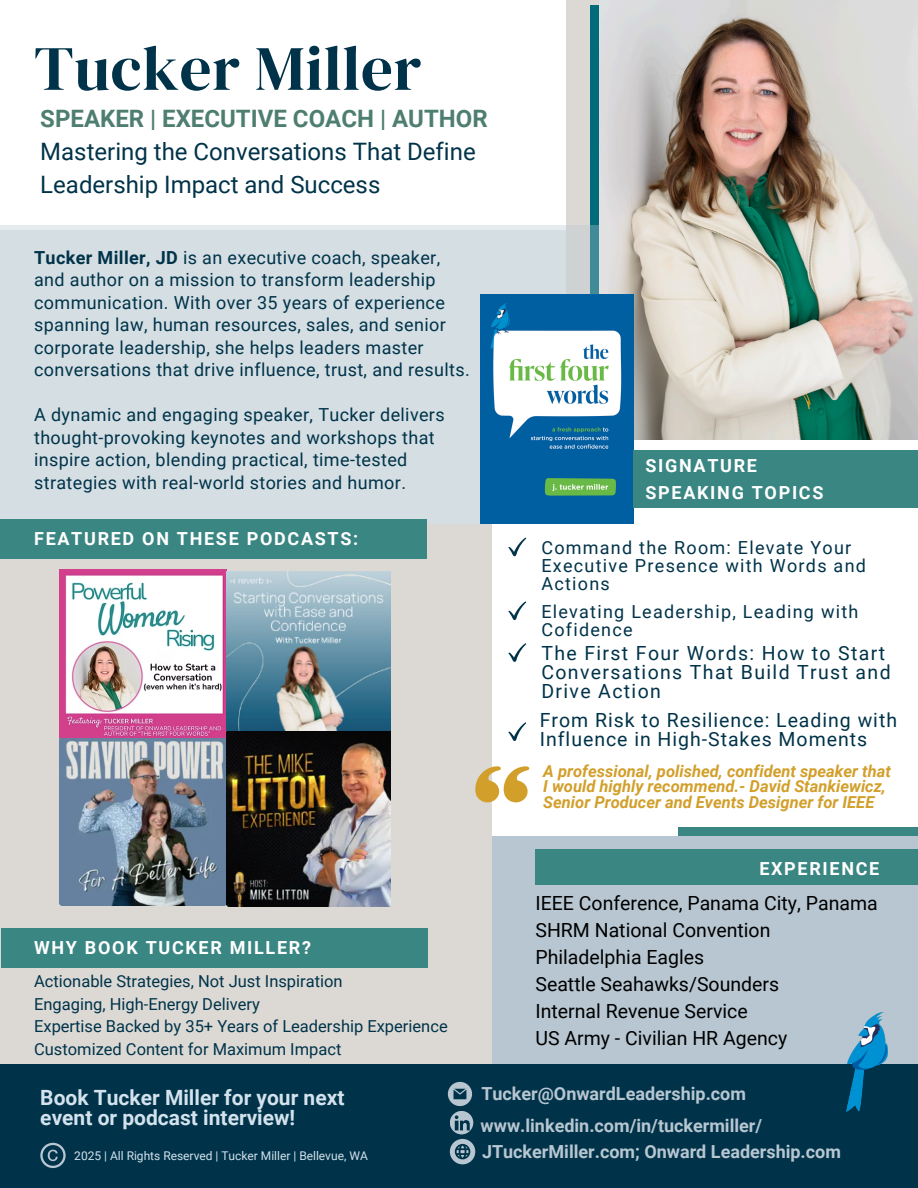
<style>
.page{position:relative;width:918px;height:1188px;background:#dcd9d5}
.page>*{position:absolute;margin:0;border:0;box-sizing:border-box;transform-origin:0 0}
.t1{font:63px "DM Serif Display";letter-spacing:.01em;color:#003349}
.t2{font:24px/32.7px "Roboto";color:#003349}
.t3{font:700 21px/20.2px "Roboto";color:#d3e2ed}
.t4{font:19.5px/27px "Roboto";color:#000}
.t5{font:19.5px/19.2px "Roboto";letter-spacing:.07em;color:#003349}
.t6{font:19.5px/19.2px "Roboto";letter-spacing:.05em;color:#003349}
.t7{font:18px/22.5px "Roboto";letter-spacing:.02em;color:#003349}
.t8{font:18px/18px "Roboto";letter-spacing:.07em;color:#003349}
.t9{font:700 18px "Roboto";color:#b7c6d1}
.t10{font:700 18px/27px "Roboto";letter-spacing:.095em;color:#fff}
.t11{font:16.5px "Roboto";color:#003349}
.t12{font:italic 700 16.5px/15.8px "Roboto";color:#d29f2b}
.t13{font:12px "Roboto";color:#d3e2ed}
.s1{font-weight:700;color:#4e7e70}
.s2{font-weight:700}
</style>
<div class="page">
<div style="left:0;top:0;width:566px;height:524px;background:#fff"></div>
<svg style="left:0;top:225px;width:600px;height:69px;fill:#e5ebee"></svg>
<div style="left:0;top:230px;width:566px;height:294px;background:#d4dee3"></div>
<div style="left:492px;top:439px;width:426px;height:439px;background:#fff"></div>
<div style="left:678px;top:828px;width:240px;height:130px;background:#3a8682"></div>
<img style="left:600px;top:0;width:318px;height:440px">
<svg style="left:508px;top:538px;width:18px;height:18px"></svg>
<svg style="left:508px;top:601px;width:18px;height:19px"></svg>
<svg style="left:508px;top:643px;width:18px;height:19px"></svg>
<div style="left:492px;top:837px;width:426px;height:351px;background:#b7c6d1"></div>
<img style="left:60px;top:570px;width:166px;height:335px">
<img style="left:227px;top:572px;width:164px;height:160px">
<img style="left:227px;top:732px;width:164px;height:174px">
<div style="left:1px;top:928px;width:426px;height:39px;background:#3a8682"></div>
<svg style="left:508px;top:722px;width:18px;height:19px"></svg>
<img style="left:481px;top:294px;width:153px;height:230px">
<div style="left:0;top:519px;width:427px;height:39px;background:#3a8682"></div>
<div style="left:535px;top:850px;width:383px;height:35px;background:#3a8682"></div>
<svg style="left:475px;top:766px;width:54px;height:36px"></svg>
<div style="left:0;top:1064px;width:918px;height:124px;background:#003349"></div>
<svg style="left:450px;top:1111px;width:23px;height:23px"></svg>
<svg style="left:455px;top:1115px;width:14px;height:15px"></svg>
<svg style="left:448px;top:1082px;width:24px;height:24px"></svg>
<svg style="left:450px;top:1139px;width:25px;height:25px"></svg>
<div style="left:634px;top:451px;width:284px;height:57px;background:#3a8682"></div>
<img style="left:846px;top:1012px;width:42px;height:99px">
<svg style="left:40px;top:1143px;width:26px;height:25px"></svg>
<p class="t1" style="left:34px;top:25px;width:389px">Tucker Miller</p>
<p class="t2" style="left:40px;top:103px;width:449px"><span class="s1">SPEAKER | EXECUTIVE COACH | AUTHOR<br></span>Mastering the Conversations That Define<br>Leadership Impact and Success</p>
<h5 class="t7" style="left:34px;top:246px;width:437px"><span class="s2">Tucker Miller, JD</span> is an executive coach, speaker, and author on a mission to transform leadership communication. With over 35 years of experience spanning law, human resources, sales, and senior corporate leadership, she helps leaders master conversations that drive influence, trust, and results.</h5>
<p class="t7" style="left:34px;top:404px;width:412px">A dynamic and engaging speaker, Tucker delivers thought-provoking keynotes and workshops that inspire action, blending practical, time-tested strategies with real-world stories and humor.</p>
<p class="t10" style="left:34px;top:525px;width:326px">FEATURED ON THESE PODCASTS:</p>
<p class="t10" style="left:34px;top:934px;width:278px">WHY BOOK TUCKER MILLER?</p>
<h4 class="t11" style="left:34px;top:972px;width:310px">Actionable Strategies, Not Just Inspiration</h4>
<p class="t11" style="left:34px;top:994px;width:227px">Engaging, High-Energy Delivery</p>
<h4 class="t11" style="left:34px;top:1017px;width:415px">Expertise Backed by 35+ Years of Leadership Experience</h4>
<h6 class="t11" style="left:34px;top:1039px;width:309px">Customized Content for Maximum Impact</h6>
<p class="t10" style="left:646px;top:452px;width:179px">SIGNATURE<br>SPEAKING TOPICS</p>
<h2 class="t8" style="left:541px;top:539px;width:326px">Command the Room: Elevate Your<br>Executive Presence with Words and<br>Actions</h2>
<p class="t8" style="left:541px;top:603px;width:319px">Elevating Leadership, Leading with<br>Cofidence</p>
<h1 class="t5" style="left:541px;top:643px;width:351px">The First Four Words: How to Start<br>Conversations That Build Trust and<br>Drive Action</h1>
<p class="t6" style="left:540px;top:711px;width:359px">From Risk to Resilience: Leading with<br>Influence in High-Stakes Moments</p>
<h5 class="t12" style="left:543px;top:763px;width:349px">A professional, polished, confident speaker that<br>I would highly recommend.- David Stankiewicz,<br>Senior Producer and Events Designer for IEEE</h5>
<p class="t10" style="left:759px;top:855px;width:121px">EXPERIENCE</p>
<p class="t4" style="left:535px;top:890px;width:344px">IEEE Conference, Panama City, Panama<br>SHRM National Convention<br>Philadelphia Eagles<br>Seattle Seahawks/Sounders<br>Internal Revenue Service<br>US Army - Civilian HR Agency</p>
<p class="t3" style="left:40px;top:1088px;width:306px">Book Tucker Miller for your next event or podcast interview!</p>
<h5 class="t13" style="left:74px;top:1149px;width:295px">2025 | All Rights Reserved | Tucker Miller | Bellevue, WA</h5>
<p class="t9" style="left:481px;top:1083px;width:266px">Tucker@OnwardLeadership.com</p>
<p class="t9" style="left:481px;top:1115px;width:283px">www.linkedin.com/in/tuckermiller/</p>
<p class="t9" style="left:482px;top:1141px;width:360px">JTuckerMiller.com; Onward Leadership.com</p>
</div>
